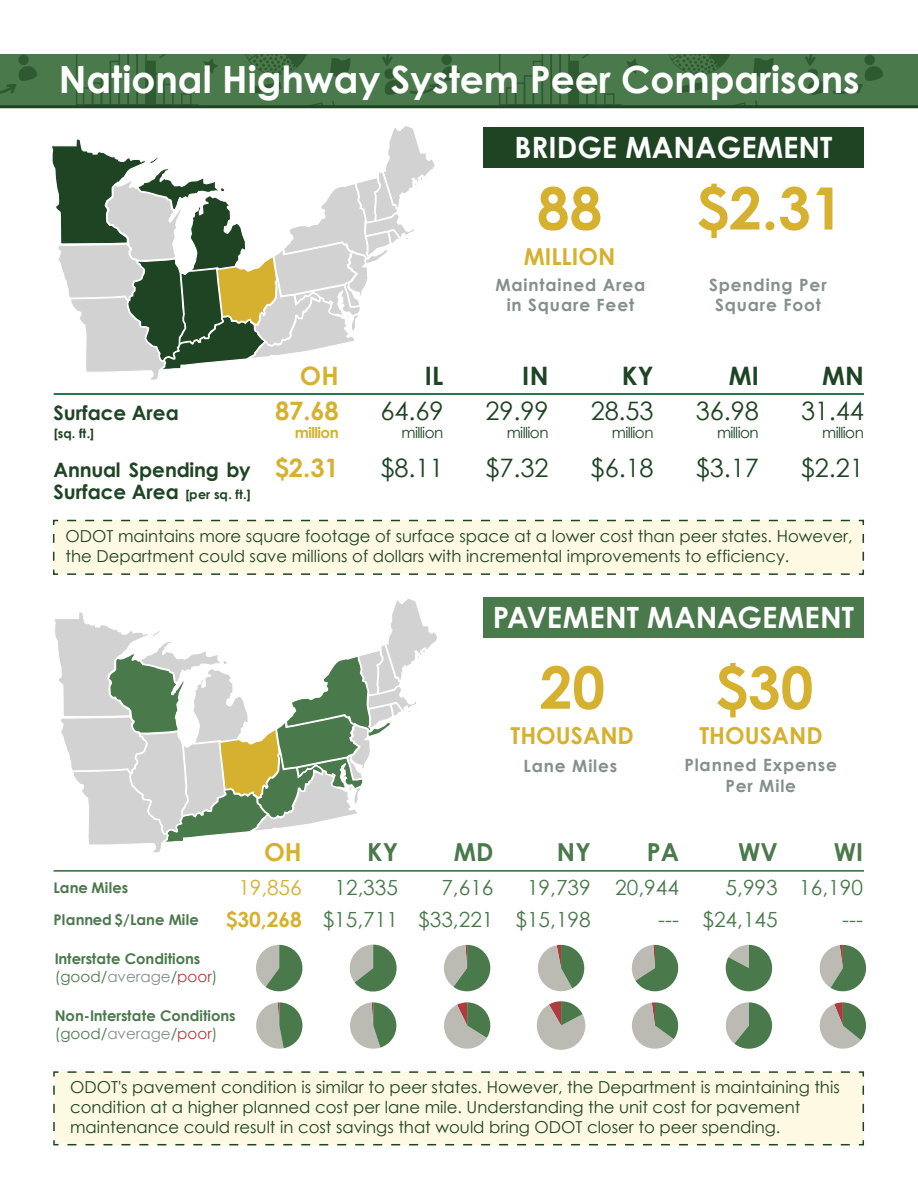
<style>
.page{position:relative;width:918px;height:1188px;background:#fff}
.page>*{position:absolute;margin:0;border:0;box-sizing:border-box;transform-origin:0 0}
.t1{font:700 58.5px "Century Gothic";color:#d6b130}
.t2{font:700 37.5px "Century Gothic";color:#fff}
.t3{font:700 29.25px "Century Gothic";color:#fff}
.t4{font:25.35px "Century Gothic";letter-spacing:-.005em;color:#1e4424}
.t5{font:700 25.35px/35.5px "Century Gothic";letter-spacing:-.005em;color:#d6b130;text-align:right}
.t6{font:700 25.35px "Century Gothic";letter-spacing:.015em;color:#1e4424}
.t7{font:700 24.75px "Century Gothic";letter-spacing:.005em;color:#4a794c}
.t8{font:700 24.75px "Century Gothic";color:#d6b130}
.t9{font:700 23.4px "Century Gothic";color:#d6b130}
.t10{font:20.85px "Century Gothic";color:#4a794c}
.t11{font:20.85px "Century Gothic";color:#d6b130}
.t12{font:700 19.8px/21.8px "Century Gothic";color:#1e4424}
.t13{font:700 16.95px/20.4px "Century Gothic";letter-spacing:.05em;color:#85908b;text-align:center}
.t14{font:16.5px/19.8px "Century Gothic";color:#1e4424}
.t15{font:15.15px "Century Gothic";color:#4a794c}
.t16{font:15.15px "Century Gothic";letter-spacing:-.04em;color:#1e4424}
.t17{font:700 15.15px "Century Gothic";letter-spacing:-.04em;color:#d6b130}
.t18{font:700 14.7px "Century Gothic";color:#4a794c}
.t19{font:700 12.75px "Century Gothic";color:#1e4424}
.s1{font-size:12.75px}
.s2{font-weight:700;color:#d6b130}
.s3{color:#85908b}
.s4{color:#ae3b3f}
</style>
<div class="page">
<div style="left:54px;top:1072px;width:809px;height:73px;background:#fdf9e2"></div>
<svg style="left:53px;top:1140px;width:797px;height:6px"></svg>
<svg style="left:53px;top:1071px;width:6px;height:60px"></svg>
<svg style="left:67px;top:1071px;width:798px;height:7px"></svg>
<svg style="left:858px;top:1086px;width:7px;height:60px"></svg>
<div style="left:483px;top:598px;width:381px;height:40px;background:#4a794c"></div>
<svg style="left:54px;top:599px;width:383px;height:254px"></svg>
<div style="left:54px;top:521px;width:809px;height:53px;background:#fdf9e2"></div>
<svg style="left:52px;top:568px;width:798px;height:7px"></svg>
<svg style="left:52px;top:519px;width:8px;height:42px"></svg>
<svg style="left:67px;top:519px;width:798px;height:6px"></svg>
<svg style="left:858px;top:534px;width:7px;height:41px"></svg>
<hr style="left:54px;top:393px;width:810px;height:2px;background:#0c6638">
<div style="left:483px;top:127px;width:381px;height:41px;background:#1e4424"></div>
<svg style="left:52px;top:126px;width:383px;height:254px"></svg>
<svg style="left:0;top:54px;width:918px;height:51px;background:#467448"></svg>
<hr style="left:0;top:105px;width:918px;height:3px;background:#1e4424">
<hr style="left:54px;top:870px;width:810px;height:2px;background:#4a794c">
<svg style="left:256px;top:945px;width:46px;height:46px"></svg>
<svg style="left:349px;top:945px;width:48px;height:47px"></svg>
<svg style="left:444px;top:945px;width:46px;height:46px"></svg>
<svg style="left:537px;top:945px;width:47px;height:47px"></svg>
<svg style="left:631px;top:945px;width:47px;height:46px"></svg>
<svg style="left:726px;top:945px;width:46px;height:46px"></svg>
<svg style="left:819px;top:945px;width:47px;height:46px"></svg>
<svg style="left:256px;top:1002px;width:46px;height:47px"></svg>
<svg style="left:350px;top:1002px;width:46px;height:47px"></svg>
<svg style="left:444px;top:1002px;width:46px;height:47px"></svg>
<svg style="left:536px;top:1001px;width:50px;height:49px"></svg>
<svg style="left:632px;top:1002px;width:46px;height:47px"></svg>
<svg style="left:725px;top:1002px;width:47px;height:47px"></svg>
<svg style="left:819px;top:1002px;width:47px;height:47px"></svg>
<h2 class="t2" style="left:59px;top:51px;width:802px">National Highway System Peer Comparisons</h2>
<h3 class="t3" style="left:515px;top:125px;width:319px">BRIDGE MANAGEMENT</h3>
<p class="t12" style="left:54px;top:401px;width:127px">Surface Area</p>
<p class="t19" style="left:54px;top:424px;width:42px">[sq. ft.]</p>
<p class="t12" style="left:54px;top:458px;width:199px">Annual Spending by<br>Surface Area <span class="s1">[per sq. ft.]</span></p>
<h3 class="t5" style="left:275px;top:356px;width:65px">OH<br>87.68</h3>
<p class="t17" style="left:295px;top:421px;width:45px">million</p>
<h3 class="t5" style="left:275px;top:449px;width:66px">$2.31</h3>
<h3 class="t6" style="left:425px;top:356px;width:20px">IL</h3>
<h3 class="t4" style="left:381px;top:393px;width:64px">64.69</h3>
<p class="t16" style="left:402px;top:422px;width:43px">million</p>
<h3 class="t4" style="left:380px;top:450px;width:65px">$8.11</h3>
<h1 class="t1" style="left:537px;top:164px;width:67px">88</h1>
<h3 class="t9" style="left:524px;top:238px;width:93px">MILLION</h3>
<p class="t13" style="left:495px;top:274px;width:151px">Maintained Area in Square Feet</p>
<h3 class="t6" style="left:522px;top:356px;width:28px">IN</h3>
<h3 class="t4" style="left:486px;top:393px;width:64px">29.99</h3>
<p class="t16" style="left:507px;top:422px;width:43px">million</p>
<h3 class="t4" style="left:485px;top:450px;width:65px">$7.32</h3>
<h3 class="t6" style="left:622px;top:356px;width:33px">KY</h3>
<h3 class="t4" style="left:591px;top:393px;width:64px">28.53</h3>
<p class="t16" style="left:612px;top:422px;width:43px">million</p>
<h3 class="t4" style="left:591px;top:450px;width:65px">$6.18</h3>
<h1 class="t1" style="left:696px;top:164px;width:149px">$2.31</h1>
<p class="t13" style="left:709px;top:274px;width:119px">Spending Per<br>Square Foot</p>
<h3 class="t6" style="left:729px;top:356px;width:32px">MI</h3>
<h3 class="t4" style="left:696px;top:393px;width:64px">36.98</h3>
<p class="t16" style="left:717px;top:422px;width:43px">million</p>
<h3 class="t4" style="left:696px;top:450px;width:65px">$3.17</h3>
<h3 class="t6" style="left:822px;top:356px;width:43px">MN</h3>
<h3 class="t4" style="left:801px;top:393px;width:64px">31.44</h3>
<p class="t16" style="left:822px;top:422px;width:43px">million</p>
<h3 class="t4" style="left:801px;top:450px;width:65px">$2.21</h3>
<p class="t14" style="left:65px;top:526px;width:789px">ODOT maintains more square footage of surface space at a lower cost than peer states. However, the Department could save millions of dollars with incremental improvements to efficiency.</p>
<h3 class="t3" style="left:493px;top:595px;width:363px">PAVEMENT MANAGEMENT</h3>
<h1 class="t1" style="left:540px;top:643px;width:67px">20</h1>
<h3 class="t9" style="left:511px;top:718px;width:125px">THOUSAND</h3>
<p class="t13" style="left:524px;top:755px;width:95px">Lane Miles</p>
<h1 class="t1" style="left:715px;top:643px;width:100px">$30</h1>
<h3 class="t9" style="left:699px;top:718px;width:125px">THOUSAND</h3>
<p class="t13" style="left:684px;top:754px;width:154px">Planned Expense<br>Per Mile</p>
<h3 class="t8" style="left:264px;top:833px;width:39px">OH</h3>
<h3 class="t7" style="left:367px;top:833px;width:32px">KY</h3>
<h3 class="t7" style="left:454px;top:833px;width:41px">MD</h3>
<h3 class="t7" style="left:557px;top:833px;width:35px">NY</h3>
<h3 class="t7" style="left:647px;top:833px;width:34px">PA</h3>
<h3 class="t7" style="left:738px;top:833px;width:41px">WV</h3>
<h3 class="t7" style="left:834px;top:833px;width:31px">WI</h3>
<p class="t18" style="left:53px;top:876px;width:77px">Lane Miles</p>
<p class="t11" style="left:238px;top:872px;width:65px">19,856</p>
<p class="t10" style="left:335px;top:872px;width:65px">12,335</p>
<p class="t10" style="left:441px;top:872px;width:54px">7,616</p>
<p class="t10" style="left:527px;top:872px;width:154px">19,739 20,944</p>
<p class="t10" style="left:726px;top:872px;width:139px">5,993 16,190</p>
<p class="t18" style="left:53px;top:909px;width:147px">Planned $/Lane Mile</p>
<p class="t10" style="left:226px;top:905px;width:367px"><span class="s2">$30,268</span> $15,711 $33,221 $15,198</p>
<p class="t10" style="left:658px;top:905px;width:121px">--- $24,145</p>
<p class="t10" style="left:842px;top:905px;width:22px">---</p>
<p class="t18" style="left:55px;top:947px;width:147px">Interstate Conditions</p>
<p class="t15" style="left:55px;top:966px;width:164px">(good/<span class="s3">average</span>/<span class="s4">poor</span>)</p>
<p class="t18" style="left:55px;top:1004px;width:183px">Non-Interstate Conditions</p>
<p class="t15" style="left:55px;top:1023px;width:164px">(good/<span class="s3">average</span>/<span class="s4">poor</span>)</p>
<p class="t14" style="left:70px;top:1077px;width:771px">ODOT's pavement condition is similar to peer states. However, the Department is maintaining this condition at a higher planned cost per lane mile. Understanding the unit cost for pavement maintenance could result in cost savings that would bring ODOT closer to peer spending.</p>
</div>
